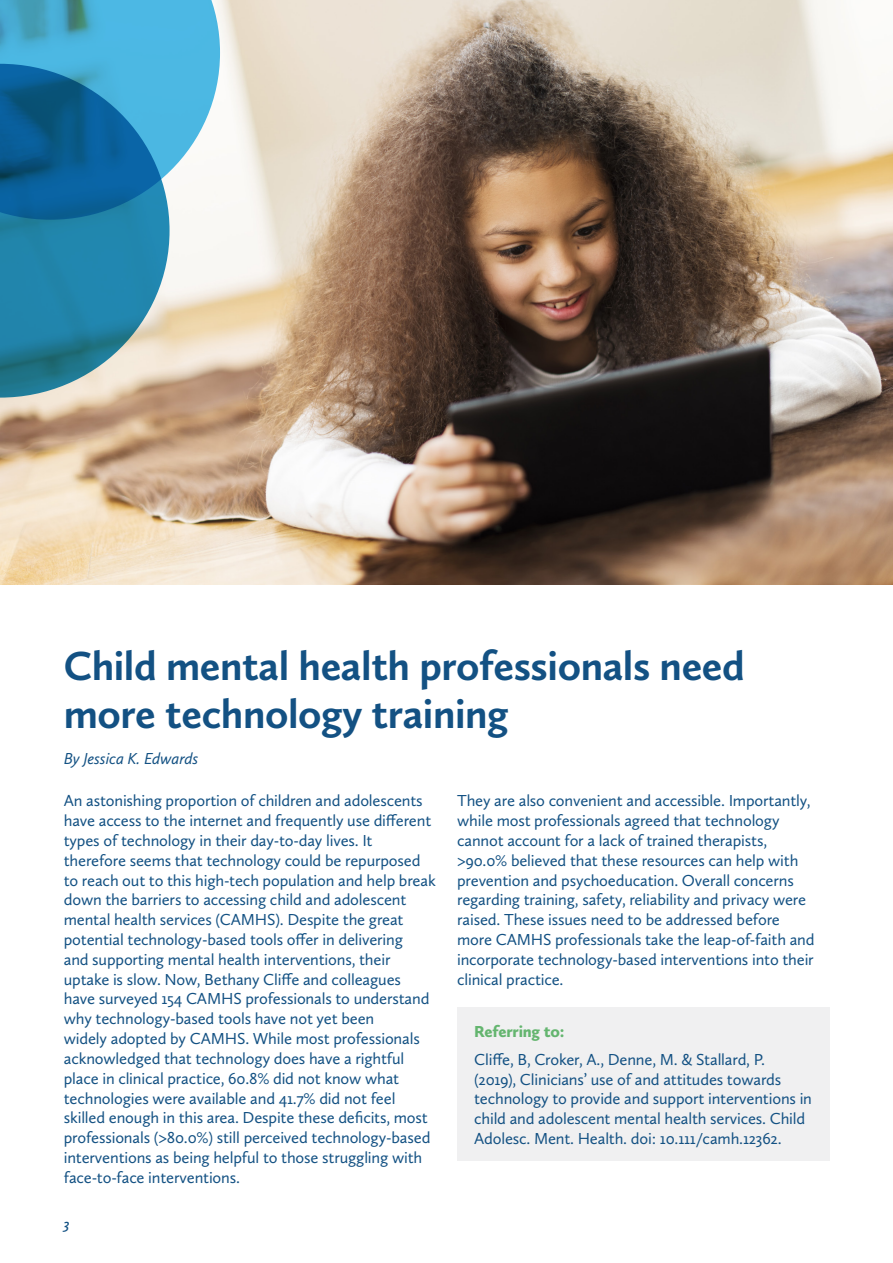
<style>
.page{position:relative;width:893px;height:1263px;background:#fff}
.page>*{position:absolute;margin:0;border:0;box-sizing:border-box;transform-origin:0 0}
.t1{font:700 42px/48px "Calluna Sans";letter-spacing:-.01em;color:#135183}
.t2{font:16.5px/19.8px "Calluna Sans";letter-spacing:-.01em;color:#135183}
.t3{font:italic 16.5px "Calluna Sans";letter-spacing:-.01em;color:#135183}
.t4{font:900 16.5px "Calluna Sans";letter-spacing:-.01em;color:#64b56f}
.t5{font:italic 600 15px "Calluna Sans";color:#135183}
</style>
<div class="page">
<div style="left:457px;top:1007px;width:372px;height:154px;background:#f0f0f1"></div>
<img style="left:0;top:0;width:893px;height:584px">
<svg style="left:0;top:220px;width:170px;height:178px;background:#4994ac"></svg>
<svg style="left:0;top:0;width:220px;height:220px;background:#3f96c0"></svg>
<h1 class="t1" style="left:64px;top:641px;width:683px">Child mental health professionals need more technology training</h1>
<p class="t3" style="left:64px;top:749px;width:136px">By Jessica K. Edwards</p>
<p class="t2" style="left:64px;top:791px;width:374px">An astonishing proportion of children and adolescents have access to the internet and frequently use different types of technology in their day-to-day lives. It therefore seems that technology could be repurposed to reach out to this high-tech population and help break down the barriers to accessing child and adolescent mental health services (CAMHS). Despite the great potential technology-based tools offer in delivering<br>and supporting mental health interventions, their uptake is slow. Now, Bethany Cliffe and colleagues have surveyed 154 CAMHS professionals to understand why technology-based tools have not yet been<br>widely adopted by CAMHS. While most professionals acknowledged that technology does have a rightful place in clinical practice, 60.8% did not know what technologies were available and 41.7% did not feel skilled enough in this area. Despite these deficits, most professionals (&gt;80.0%) still perceived technology-based interventions as being helpful to those struggling with face-to-face interventions.</p>
<p class="t2" style="left:457px;top:791px;width:359px">They are also convenient and accessible. Importantly, while most professionals agreed that technology cannot account for a lack of trained therapists, &gt;90.0% believed that these resources can help with prevention and psychoeducation. Overall concerns regarding training, safety, reliability and privacy were raised. These issues need to be addressed before more CAMHS professionals take the leap-of-faith and incorporate technology-based interventions into their clinical practice.</p>
<p class="t4" style="left:474px;top:1021px;width:92px">Referring to:</p>
<p class="t2" style="left:474px;top:1049px;width:339px">Cliffe, B, Croker, A., Denne, M. &amp; Stallard, P.<br>(2019), Clinicians’ use of and attitudes towards technology to provide and support interventions in child and adolescent mental health services. Child Adolesc. Ment. Health. doi: 10.111/camh.12362.</p>
<p class="t5" style="left:64px;top:1214px;width:7px">3</p>
</div>
